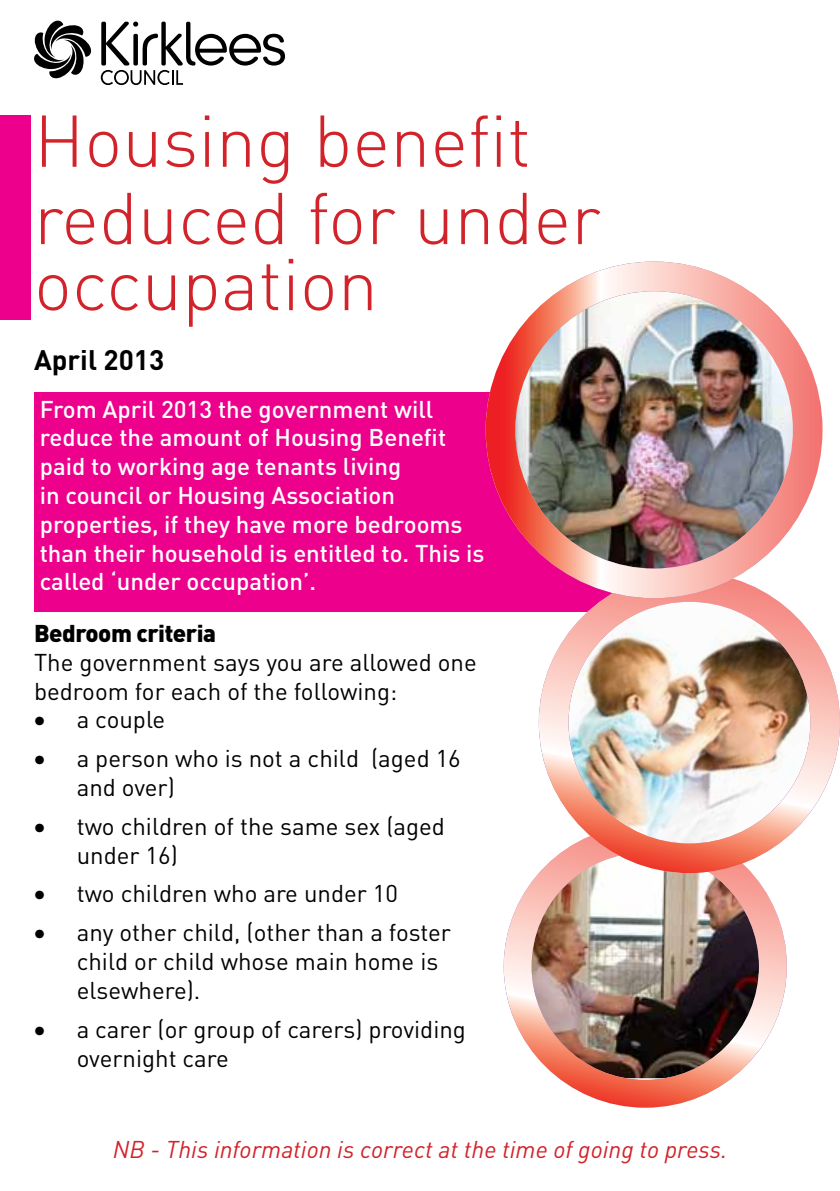
<style>
.page{position:relative;width:840px;height:1191px;background:#fff}
.page>*{position:absolute;margin:0;border:0;box-sizing:border-box;transform-origin:0 0}
.t1{font:300 72px/77.4px "DIN";color:#d2232a}
.t2{font:700 28px "DIN";color:#000}
.t3{font:24px/28.8px "DIN";color:#000}
.t4{font:500 24px/28.8px "DIN";color:#fff}
.t5{font:italic 24px "DIN";color:#d2232a}
.t6{font:900 24px "DIN";letter-spacing:-.02em;color:#000}
</style>
<div class="page">
<img style="left:522px;top:858px;width:250px;height:220px">
<div style="left:503px;top:825px;width:283px;height:282px;border:28px solid #fff;border-radius:50%"></div>
<div style="left:34px;top:392px;width:583px;height:219px;background:#ec008c"></div>
<img style="left:553px;top:587px;width:271px;height:271px">
<div style="left:538px;top:572px;width:301px;height:301px;border:30px solid #fff;border-radius:50%"></div>
<img style="left:516px;top:276px;width:291px;height:297px">
<div style="left:485px;top:261px;width:337px;height:337px;border:30px solid #fff;border-radius:50%"></div>
<div style="left:0;top:115px;width:31px;height:204px;background:#ec008c"></div>
<svg style="left:34px;top:20px;width:57px;height:59px"></svg>
<svg style="left:101px;top:22px;width:184px;height:63px"></svg>
<h1 class="t1" style="left:34px;top:99px;width:567px">Housing benefit reduced for under</h1>
<h1 class="t1" style="left:34px;top:243px;width:345px">occupation</h1>
<p class="t2" style="left:34px;top:341px;width:132px">April 2013</p>
<p class="t4" style="left:40px;top:393px;width:446px">From April 2013 the government will reduce the amount of Housing Benefit paid to working age tenants living<br>in council or Housing Association properties, if they have more bedrooms than their household is entitled to. This is called ‘under occupation’.</p>
<p class="t6" style="left:34px;top:617px;width:183px">Bedroom criteria</p>
<p class="t3" style="left:34px;top:648px;width:444px">The government says you are allowed one bedroom for each of the following:</p>
<p class="t3" style="left:34px;top:705px;width:133px">• a couple</p>
<p class="t3" style="left:77px;top:744px;width:385px;text-indent:-43px">• a person who is not a child (aged 16 and over)</p>
<p class="t3" style="left:77px;top:812px;width:369px;text-indent:-43px">• two children of the same sex (aged under 16)</p>
<p class="t3" style="left:34px;top:879px;width:365px">• two children who are under 10</p>
<p class="t3" style="left:77px;top:918px;width:375px;text-indent:-43px">• any other child, (other than a foster child or child whose main home is elsewhere).</p>
<p class="t3" style="left:77px;top:1015px;width:390px;text-indent:-43px">• a carer (or group of carers) providing overnight care</p>
<p class="t5" style="left:113px;top:1134px;width:615px">NB - This information is correct at the time of going to press.</p>
</div>
